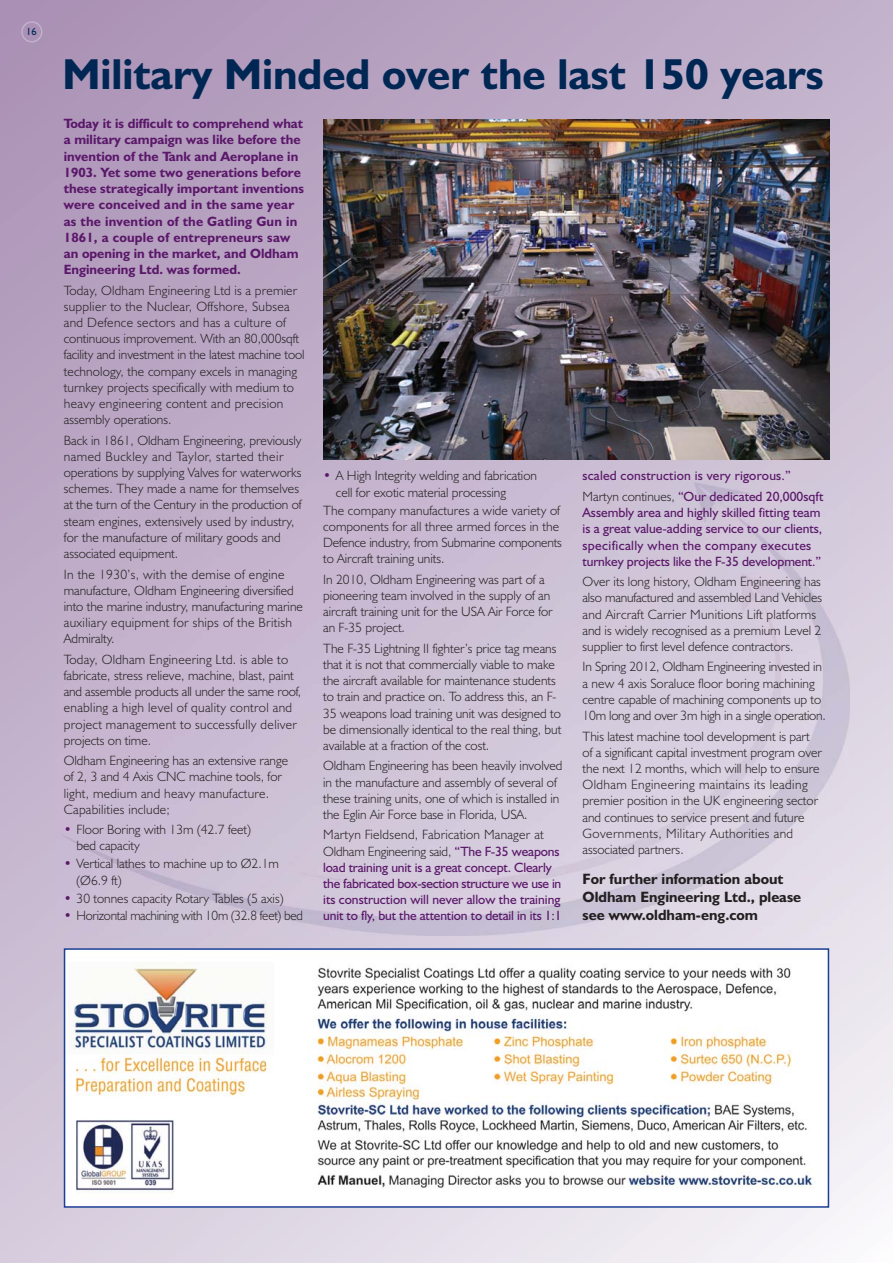
<style>
.page{position:relative;width:893px;height:1263px;background:#fff}
.page>*{position:absolute;margin:0;border:0;box-sizing:border-box;transform-origin:0 0}
.t1{font:700 43.5px "Humanist 521 BT";color:#002754}
.t2{font:700 15px/18px "Humanist 521 BT";color:#231f20}
.t3{font:300 13.5px/16.2px "Humanist 521 BT";color:#231f20}
.t4{font:13.5px/16.2px "Humanist 521 BT";color:#5b186a}
.t5{font:700 13.5px/16.2px "Humanist 521 BT";color:#5b186a}
.t6{font:300 13.5px/16.2px "Humanist 521 BT";letter-spacing:.02em;color:#231f20}
.t7{font:300 13.5px "Humanist 521 BT";letter-spacing:-.02em;color:#231f20}
.t8{font:10.5px "Humanist 521 BT";color:#002754}
.s1{color:#5b186a}
.s2{font-weight:300;color:#231f20}
</style>
<div class="page">
<img style="left:0;top:0;width:893px;height:1263px">
<img style="left:59px;top:482px;width:790px;height:453px">
<img style="left:67px;top:951px;width:759px;height:254px">
<div style="left:64px;top:948px;width:765px;height:260px;border:2px solid #1b3f94"></div>
<svg style="left:21px;top:21px;width:21px;height:22px"></svg>
<img style="left:323px;top:119px;width:506px;height:340px">
<p class="t8" style="left:26px;top:28px;width:12px">16</p>
<p class="t1" style="left:63px;top:60px;width:763px">Military Minded over the last 150 years</p>
<p class="t5" style="left:64px;top:117px;width:242px">Today it is difficult to comprehend what a military campaign was like before the invention of the Tank and Aeroplane in 1903. Yet some two generations before these strategically important inventions were conceived and in the same year as the invention of the Gatling Gun in 1861, a couple of entrepreneurs saw an opening in the market, and Oldham Engineering Ltd. was formed.</p>
<p class="t3" style="left:64px;top:283px;width:242px">Today, Oldham Engineering Ltd is a premier supplier to the Nuclear, Offshore, Subsea and Defence sectors and has a culture of continuous improvement. With an 80,000sqft facility and investment in the latest machine tool technology, the company excels in managing turnkey projects specifically with medium to heavy engineering content and precision assembly operations.</p>
<p class="t3" style="left:64px;top:433px;width:239px">Back in 1861, Oldham Engineering, previously named Buckley and Taylor, started their operations by supplying Valves for waterworks schemes. They made a name for themselves at the turn of the Century in the production of steam engines, extensively used by industry, for the manufacture of military goods and associated equipment.</p>
<p class="t3" style="left:64px;top:567px;width:241px">In the 1930’s, with the demise of engine manufacture, Oldham Engineering diversified into the marine industry, manufacturing marine auxiliary equipment for ships of the British Admiralty.</p>
<p class="t6" style="left:64px;top:653px;width:239px">Today, Oldham Engineering Ltd. is able to fabricate, stress relieve, machine, blast, paint and assemble products all under the same roof, enabling a high level of quality control and project management to successfully deliver projects on time.</p>
<p class="t3" style="left:64px;top:754px;width:226px">Oldham Engineering has an extensive range of 2, 3 and 4 Axis CNC machine tools, for light, medium and heavy manufacture.<br>Capabilities include;</p>
<p class="t3" style="left:77px;top:823px;width:176px;text-indent:-13px"><span class="s1">•</span> Floor Boring with 13m (42.7 feet) bed capacity</p>
<p class="t3" style="left:77px;top:857px;width:204px;text-indent:-13px"><span class="s1">•</span> Vertical lathes to machine up to Ø2.1m (Ø6.9 ft)</p>
<p class="t3" style="left:64px;top:891px;width:221px"><span class="s1">•</span> 30 tonnes capacity Rotary Tables (5 axis)</p>
<p class="t7" style="left:64px;top:911px;width:241px"><span class="s1">•</span> Horizontal machining with 10m (32.8 feet) bed</p>
<p class="t4" style="left:583px;top:467px;width:242px;line-height:20.4px">scaled construction is very rigorous.”<br><span class="s2">Martyn continues,</span> “Our dedicated 20,000sqft</p>
<p class="t4" style="left:583px;top:506px;width:241px">Assembly area and highly skilled fitting team is a great value-adding service to our clients, specifically when the company executes turnkey projects like the F-35 development.”</p>
<p class="t3" style="left:583px;top:575px;width:241px">Over its long history, Oldham Engineering has also manufactured and assembled Land Vehicles and Aircraft Carrier Munitions Lift platforms and is widely recognised as a premium Level 2 supplier to first level defence contractors.</p>
<p class="t3" style="left:583px;top:660px;width:245px">In Spring 2012, Oldham Engineering invested in a new 4 axis Soraluce floor boring machining centre capable of machining components up to 10m long and over 3m high in a single operation.</p>
<p class="t3" style="left:583px;top:729px;width:241px">This latest machine tool development is part of a significant capital investment program over the next 12 months, which will help to ensure Oldham Engineering maintains its leading premier position in the UK engineering sector and continues to service present and future Governments, Military Authorities and associated partners.</p>
<p class="t2" style="left:583px;top:872px;width:220px">For further information about<br>Oldham Engineering Ltd., please see www.oldham-eng.com</p>
<p class="t3" style="left:336px;top:469px;width:203px;text-indent:-13px"><span class="s1">•</span> A High Integrity welding and fabrication cell for exotic material processing</p>
<p class="t3" style="left:323px;top:503px;width:240px">The company manufactures a wide variety of components for all three armed forces in the Defence industry, from Submarine components to Aircraft training units.</p>
<p class="t3" style="left:323px;top:572px;width:231px">In 2010, Oldham Engineering was part of a pioneering team involved in the supply of an aircraft training unit for the USA Air Force for an F-35 project.</p>
<p class="t3" style="left:323px;top:641px;width:240px">The F-35 Lightning II fighter’s price tag means that it is not that commercially viable to make the aircraft available for maintenance students to train and practice on. To address this, an F-35 weapons load training unit was designed to be dimensionally identical to the real thing, but available at a fraction of the cost.</p>
<p class="t3" style="left:323px;top:759px;width:241px">Oldham Engineering has been heavily involved in the manufacture and assembly of several of these training units, one of which is installed in the Eglin Air Force base in Florida, USA.</p>
<p class="t4" style="left:323px;top:828px;width:240px"><span class="s2">Martyn Fieldsend, Fabrication Manager at Oldham Engineering said,</span> “The F-35 weapons load training unit is a great concept. Clearly the fabricated box-section structure we use in its construction will never allow the training unit to fly, but the attention to detail in its 1:1</p>
</div>
